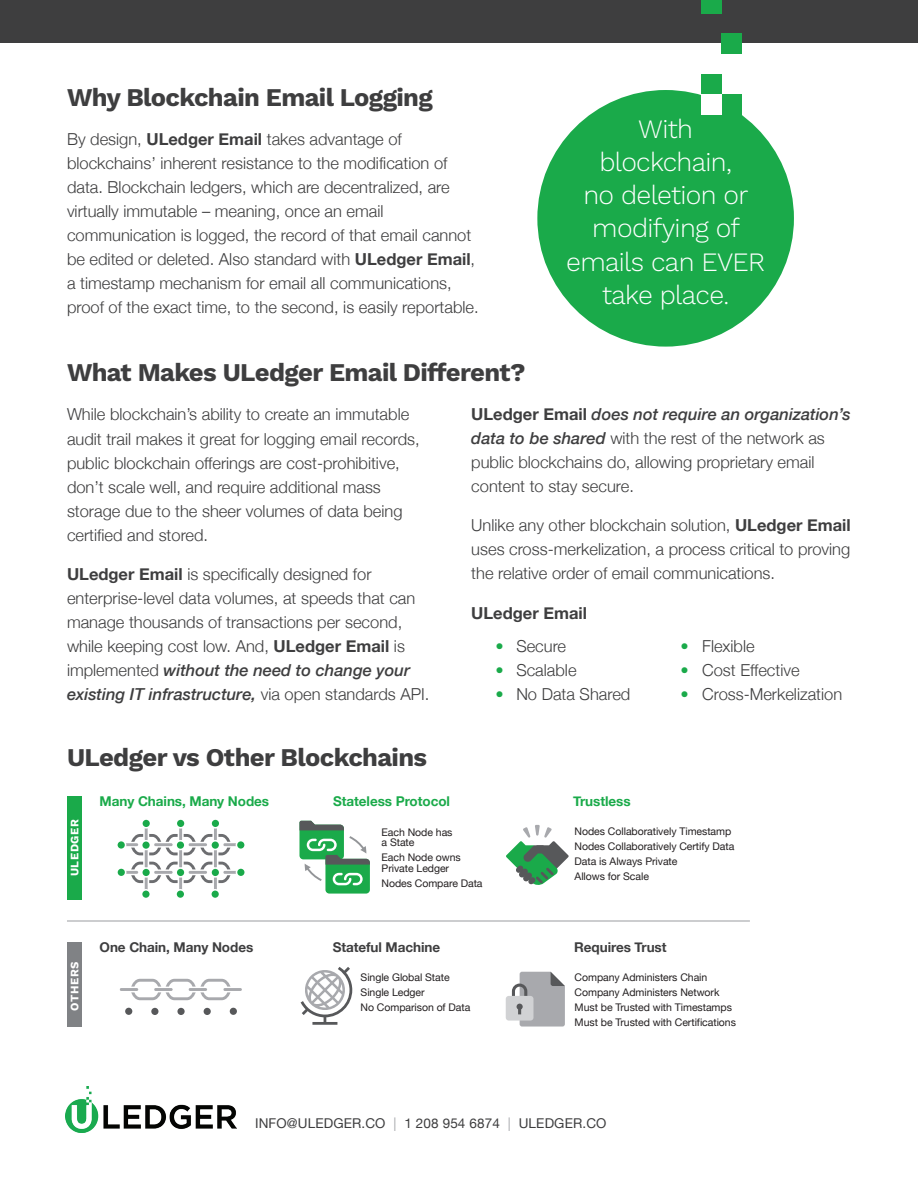
<style>
.page{position:relative;width:918px;height:1188px;background:#fff}
.page>*{position:absolute;margin:0;border:0;box-sizing:border-box;transform-origin:0 0}
.t1{font:300 26.55px/33.2px "Work Sans";letter-spacing:-.025em;color:#fff;text-align:center}
.t2{font:700 25.5px "Work Sans";letter-spacing:-.025em;color:#3e3e3f}
.t3{font:300 16.5px/24px "Helvetica Neue";color:#3e3e3f}
.t4{font:700 16.5px "Helvetica Neue";color:#3e3e3f}
.t5{font:700 13.5px "Helvetica Neue";letter-spacing:-.005em;color:#1aaa4a}
.t6{font:700 13.5px "Helvetica Neue";letter-spacing:-.005em;color:#3e3e3f}
.t7{font:13.5px "Helvetica Neue";letter-spacing:.01em;color:#3e3e3f}
.t8{font:700 11.4px "Work Sans";letter-spacing:.05em;color:#fff}
.t9{font:10.5px/15px "Helvetica Neue";letter-spacing:-.005em;color:#231f20}
.s1{font-weight:700}
.s2{font-weight:500;font-style:italic}
.s3{color:#1aaa4a}
.s4{color:#a8a9ad}
</style>
<div class="page">
<div style="left:0;top:0;width:918px;height:42px;background:#3e3e3f"></div>
<div style="left:537px;top:90px;width:257px;height:257px;background:#1aaa4a;border-radius:50%"></div>
<img style="left:65px;top:1087px;width:171px;height:45px">
<svg style="left:126px;top:829px;width:110px;height:60px"></svg>
<svg style="left:141px;top:818px;width:10px;height:11px"></svg>
<div style="left:143px;top:820px;width:7px;height:7px;background:#1aaa4a;border-radius:50%"></div>
<svg style="left:175px;top:818px;width:11px;height:11px"></svg>
<div style="left:177px;top:820px;width:7px;height:7px;background:#1aaa4a;border-radius:50%"></div>
<svg style="left:210px;top:818px;width:11px;height:11px"></svg>
<div style="left:212px;top:820px;width:7px;height:7px;background:#1aaa4a;border-radius:50%"></div>
<svg style="left:141px;top:840px;width:10px;height:10px"></svg>
<div style="left:142px;top:842px;width:8px;height:7px;background:#1aaa4a;border-radius:50%"></div>
<svg style="left:175px;top:840px;width:11px;height:10px"></svg>
<div style="left:177px;top:842px;width:7px;height:7px;background:#1aaa4a;border-radius:50%"></div>
<svg style="left:210px;top:840px;width:10px;height:10px"></svg>
<div style="left:212px;top:842px;width:7px;height:7px;background:#1aaa4a;border-radius:50%"></div>
<svg style="left:141px;top:867px;width:10px;height:11px"></svg>
<div style="left:143px;top:869px;width:7px;height:7px;background:#1aaa4a;border-radius:50%"></div>
<svg style="left:175px;top:867px;width:11px;height:11px"></svg>
<div style="left:177px;top:869px;width:7px;height:7px;background:#1aaa4a;border-radius:50%"></div>
<svg style="left:210px;top:867px;width:11px;height:11px"></svg>
<div style="left:212px;top:869px;width:7px;height:7px;background:#1aaa4a;border-radius:50%"></div>
<div style="left:142px;top:891px;width:8px;height:7px;background:#1aaa4a;border-radius:50%"></div>
<svg style="left:175px;top:889px;width:11px;height:10px"></svg>
<div style="left:177px;top:891px;width:7px;height:7px;background:#1aaa4a;border-radius:50%"></div>
<svg style="left:210px;top:889px;width:10px;height:10px"></svg>
<div style="left:212px;top:891px;width:7px;height:7px;background:#1aaa4a;border-radius:50%"></div>
<div style="left:237px;top:841px;width:7px;height:8px;background:#1aaa4a;border-radius:50%"></div>
<svg style="left:236px;top:867px;width:10px;height:11px"></svg>
<div style="left:237px;top:869px;width:7px;height:7px;background:#1aaa4a;border-radius:50%"></div>
<div style="left:118px;top:841px;width:7px;height:8px;background:#1aaa4a;border-radius:50%"></div>
<svg style="left:116px;top:867px;width:10px;height:11px"></svg>
<div style="left:118px;top:869px;width:7px;height:7px;background:#1aaa4a;border-radius:50%"></div>
<svg style="left:120px;top:979px;width:122px;height:21px"></svg>
<svg style="left:150px;top:1006px;width:10px;height:11px"></svg>
<div style="left:151px;top:1008px;width:7px;height:7px;background:#57585a;border-radius:50%"></div>
<div style="left:177px;top:1008px;width:8px;height:7px;background:#57585a;border-radius:50%"></div>
<svg style="left:202px;top:1006px;width:10px;height:11px"></svg>
<div style="left:204px;top:1008px;width:7px;height:7px;background:#57585a;border-radius:50%"></div>
<svg style="left:228px;top:1006px;width:11px;height:10px"></svg>
<div style="left:230px;top:1008px;width:7px;height:7px;background:#57585a;border-radius:50%"></div>
<svg style="left:124px;top:1006px;width:10px;height:10px"></svg>
<div style="left:125px;top:1008px;width:7px;height:7px;background:#57585a;border-radius:50%"></div>
<svg style="left:299px;top:821px;width:71px;height:73px"></svg>
<svg style="left:506px;top:825px;width:63px;height:60px"></svg>
<hr style="left:67px;top:920px;width:683px;height:2px;background:#bcbdc0">
<svg style="left:300px;top:967px;width:53px;height:56px"></svg>
<hr style="left:314px;top:1022px;width:22px;height:3px;background:#57585a">
<div style="left:506px;top:996px;width:28px;height:25px;background:#d1d2d4;border-radius:3px"></div>
<svg style="left:512px;top:972px;width:53px;height:55px"></svg>
<div style="left:67px;top:796px;width:15px;height:103px;background:#1aaa4a"></div>
<div style="left:67px;top:942px;width:15px;height:85px;background:#808285"></div>
<div style="left:701px;top:0;width:20px;height:14px;background:#1aaa4a"></div>
<div style="left:721px;top:34px;width:20px;height:20px;background:#1aaa4a"></div>
<div style="left:701px;top:74px;width:20px;height:21px;background:#1aaa4a"></div>
<div style="left:721px;top:95px;width:20px;height:20px;background:#1aaa4a"></div>
<div style="left:701px;top:95px;width:20px;height:20px;background:#fff"></div>
<h2 class="t2" style="left:67px;top:83px;width:367px">Why Blockchain Email Logging</h2>
<p class="t3" style="left:67px;top:126px;width:413px">By design, <span class="s1">ULedger Email</span> takes advantage of blockchains’ inherent resistance to the modification of data. Blockchain ledgers, which are decentralized, are virtually immutable – meaning, once an email communication is logged, the record of that email cannot be edited or deleted. Also standard with <span class="s1">ULedger Email</span>, a timestamp mechanism for email all communications, proof of the exact time, to the second, is easily reportable.</p>
<h2 class="t2" style="left:67px;top:357px;width:460px">What Makes ULedger Email Different?</h2>
<h1 class="t1" style="left:566px;top:114px;width:200px">With<br>blockchain,<br>no deletion or modifying of emails can EVER take place.</h1>
<p class="t3" style="left:67px;top:401px;width:354px">While blockchain’s ability to create an immutable audit trail makes it great for logging email records, public blockchain offerings are cost-prohibitive, don’t scale well, and require additional mass storage due to the sheer volumes of data being certified and stored.</p>
<p class="t3" style="left:67px;top:560px;width:364px"><span class="s1">ULedger Email</span> is specifically designed for enterprise-level data volumes, at speeds that can manage thousands of transactions per second, while keeping cost low. And, <span class="s1">ULedger Email</span> is implemented <span class="s2">without the need to change your existing IT infrastructure,</span> via open standards API.</p>
<p class="t3" style="left:471px;top:401px;width:381px"><span class="s1">ULedger Email</span> <span class="s2">does not require an organization’s data to be shared</span> with the rest of the network as public blockchains do, allowing proprietary email content to stay secure.</p>
<p class="t3" style="left:471px;top:512px;width:381px;text-align:justify">Unlike any other blockchain solution, <span class="s1">ULedger Email </span>uses cross-merkelization, a process critical to proving the relative order of email communications.</p>
<p class="t4" style="left:471px;top:600px;width:117px">ULedger Email</p>
<p class="t3" style="left:495px;top:632px;width:72px"><span class="s3">•</span> Secure</p>
<p class="t3" style="left:680px;top:632px;width:76px"><span class="s3">•</span> Flexible</p>
<p class="t3" style="left:495px;top:656px;width:83px"><span class="s3">•</span> Scalable</p>
<p class="t3" style="left:680px;top:656px;width:121px"><span class="s3">•</span> Cost Effective</p>
<p class="t3" style="left:495px;top:680px;width:137px"><span class="s3">•</span> No Data Shared</p>
<p class="t3" style="left:680px;top:680px;width:163px"><span class="s3">•</span> Cross-Merkelization</p>
<h2 class="t2" style="left:67px;top:743px;width:362px">ULedger vs Other Blockchains</h2>
<p class="t5" style="left:100px;top:791px;width:171px">Many Chains, Many Nodes</p>
<p class="t5" style="left:333px;top:791px;width:118px">Stateless Protocol</p>
<p class="t5" style="left:573px;top:791px;width:59px">Trustless</p>
<p class="t8" style="left:68px;top:876px;width:59px;rotate:-90deg">ULEDGER</p>
<p class="t8" style="left:68px;top:1011px;width:51px;rotate:-90deg">OTHERS</p>
<p class="t9" style="left:382px;top:827px;width:72px;line-height:10.5px">Each Node has a State</p>
<p class="t9" style="left:382px;top:853px;width:81px;line-height:10.5px">Each Node owns<br>Private Ledger</p>
<p class="t9" style="left:382px;top:876px;width:103px">Nodes Compare Data</p>
<p class="t9" style="left:575px;top:825px;width:161px">Nodes Collaboratively Timestamp<br>Nodes Collaboratively Certify Data<br>Data is Always Private<br>Allows for Scale</p>
<p class="t6" style="left:100px;top:937px;width:155px">One Chain, Many Nodes</p>
<p class="t6" style="left:333px;top:937px;width:109px">Stateful Machine</p>
<p class="t6" style="left:574px;top:937px;width:94px">Requires Trust</p>
<p class="t9" style="left:361px;top:970px;width:111px">Single Global State<br>Single Ledger<br>No Comparison of Data</p>
<p class="t9" style="left:575px;top:970px;width:163px">Company Administers Chain<br>Company Administers Network<br>Must be Trusted with Timestamps<br>Must be Trusted with Certifications</p>
<p class="t7" style="left:255px;top:1113px;width:353px">INFO@ULEDGER.CO <span class="s4">|</span> 1 208 954 6874 <span class="s4">|</span> ULEDGER.CO</p>
</div>
